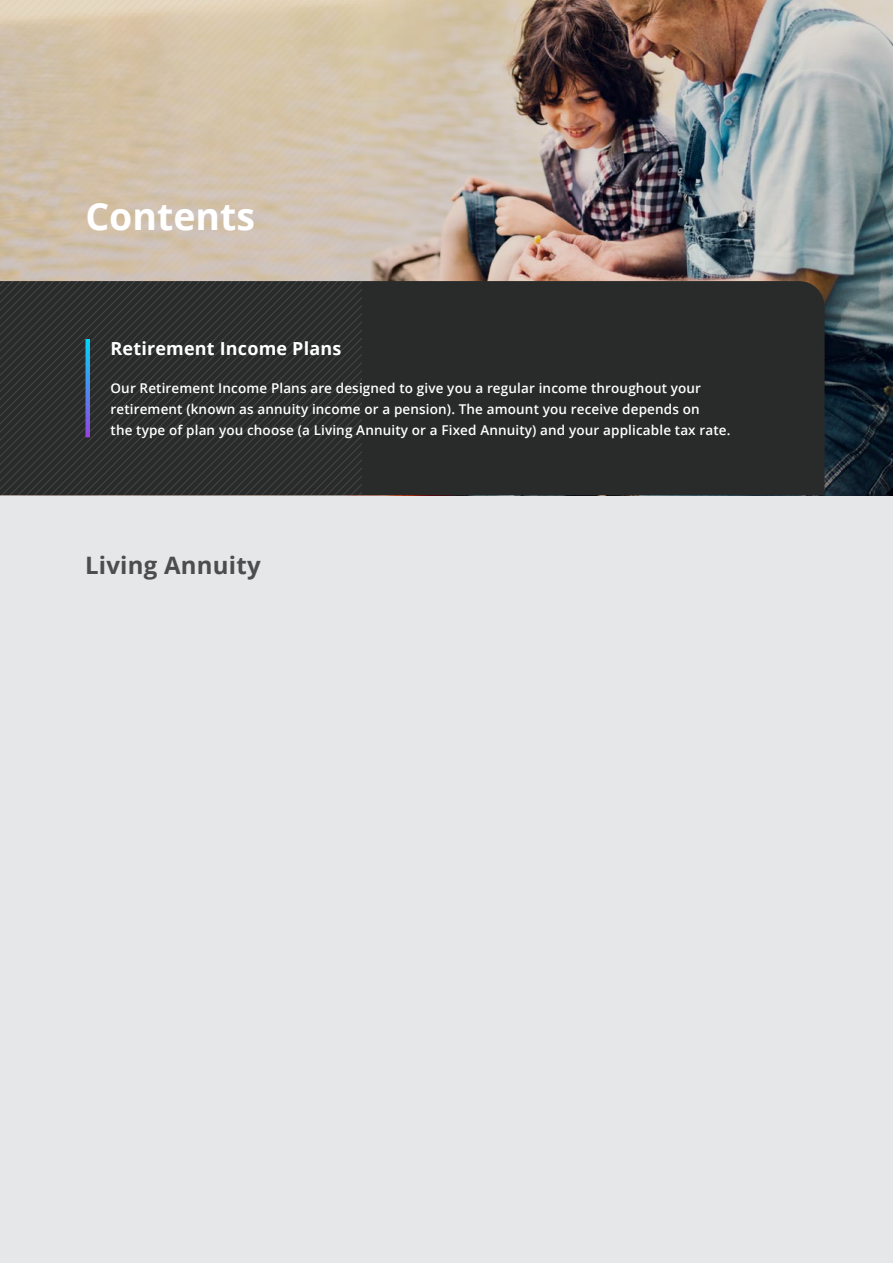
<style>
.page{position:relative;width:893px;height:1263px;background:#fff}
.page>*{position:absolute;margin:0;border:0;box-sizing:border-box;transform-origin:0 0}
.t1{font:700 37.5px "Open Sans";color:#fff}
.t2{font:700 24px "Open Sans";letter-spacing:.01em;color:#4d4d4f}
.t3{font:700 18px "Open Sans";letter-spacing:.01em;color:#fff}
.t4{font:600 13.5px/21px "Open Sans";letter-spacing:.01em;color:#fff}
</style>
<div class="page">
<div style="left:0;top:465px;width:893px;height:798px;background:#e6e7e8"></div>
<img style="left:361px;top:0;width:532px;height:495px">
<div style="left:361px;top:281px;width:464px;height:214px;background:#292b2b"></div>
<svg style="left:0;top:0;width:361px;height:11px;background:#e2d3ba"></svg>
<svg style="left:0;top:15px;width:361px;height:33px;background:#d7c5a8"></svg>
<svg style="left:0;top:52px;width:361px;height:32px;background:#d3c2a8"></svg>
<svg style="left:0;top:88px;width:361px;height:29px;background:#d2c1a7"></svg>
<svg style="left:1px;top:121px;width:360px;height:374px;background:#9f9483"></svg>
<svg style="left:29px;top:149px;width:332px;height:346px;background:#9b9182"></svg>
<svg style="left:53px;top:173px;width:308px;height:322px;background:#978e81"></svg>
<svg style="left:74px;top:194px;width:287px;height:301px;background:#998f83"></svg>
<svg style="left:90px;top:210px;width:271px;height:285px;background:#90877c"></svg>
<svg style="left:102px;top:222px;width:259px;height:273px;background:#8e857b"></svg>
<svg style="left:110px;top:230px;width:251px;height:265px;background:#8c847a"></svg>
<svg style="left:114px;top:234px;width:247px;height:261px;background:#4b4947"></svg>
<svg style="left:85px;top:339px;width:5px;height:98px"></svg>
<h1 class="t1" style="left:85px;top:190px;width:171px">Contents</h1>
<h3 class="t3" style="left:111px;top:336px;width:232px">Retirement Income Plans</h3>
<p class="t4" style="left:111px;top:377px;width:621px">Our Retirement Income Plans are designed to give you a regular income throughout your retirement (known as annuity income or a pension). The amount you receive depends on<br>the type of plan you choose (a Living Annuity or a Fixed Annuity) and your applicable tax rate.</p>
<h2 class="t2" style="left:85px;top:548px;width:177px">Living Annuity</h2>
</div>
